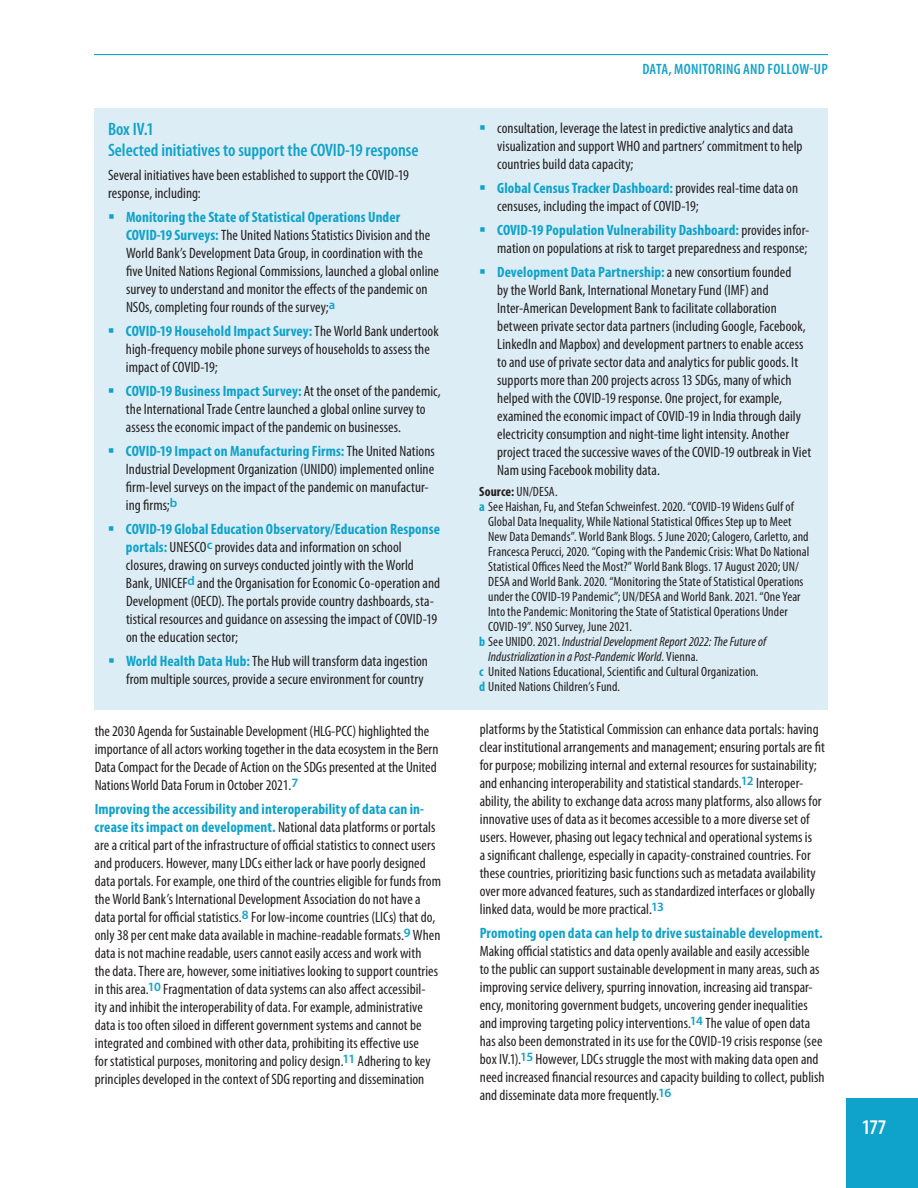
<style>
.page{position:relative;width:918px;height:1188px;background:#fff}
.page>*{position:absolute;margin:0;border:0;box-sizing:border-box;transform-origin:0 0}
.t1{font:600 condensed 21px "Myriad Pro";color:#fff}
.t2{font:600 condensed 18px/21px "Myriad Pro";color:#0fa2cb}
.t3{font:condensed 15px/18px "Myriad Pro";letter-spacing:.005em;color:#231f20}
.t4{font:700 condensed 15px "Myriad Pro";letter-spacing:.005em;color:#0fa2cb}
.t5{font:600 condensed 15px "Myriad Pro";letter-spacing:.02em;color:#0fa2cb}
.t6{font:condensed 13.5px "Myriad Pro";letter-spacing:.005em;color:#231f20}
.t7{font:italic condensed 13.5px "Myriad Pro";letter-spacing:.005em;color:#231f20}
.s1{font-weight:700;color:#0fa2cb}
.s2{font-weight:700}
.s3{font-weight:700;font-style:normal;color:#0fa2cb}
.s4{font-style:normal}
</style>
<div class="page">
<hr style="left:94px;top:54px;width:734px;height:1px;background:#0fa2cb">
<div style="left:847px;top:1098px;width:71px;height:90px;background:#0fa2cb"></div>
<div style="left:94px;top:108px;width:734px;height:602px;background:#ddedf5"></div>
<p class="t2" style="left:108px;top:118px;width:312px">Box IV.1<br>Selected initiatives to support the COVID-19 response</p>
<p class="t3" style="left:108px;top:166px;width:302px">Several initiatives have been established to support the COVID-19 response, including:</p>
<p class="t3" style="left:126px;top:208px;width:315px"><span class="s1">Monitoring the State of Statistical Operations Under COVID-19 Surveys:</span> The United Nations Statistics Division and the World Bank’s Development Data Group, in coordination with the five United Nations Regional Commissions, launched a global online survey to understand and monitor the effects of the pandemic on NSOs, completing four rounds of the survey;<sup>a</sup></p>
<p class="t3" style="left:126px;top:322px;width:314px"><span class="s1">COVID-19 Household Impact Survey:</span> The World Bank undertook high-frequency mobile phone surveys of households to assess the impact of COVID-19;</p>
<p class="t3" style="left:126px;top:382px;width:316px"><span class="s1">COVID-19 Business Impact Survey:</span> At the onset of the pandemic, the International Trade Centre launched a global online survey to assess the economic impact of the pandemic on businesses.</p>
<p class="t3" style="left:126px;top:442px;width:310px"><span class="s1">COVID-19 Impact on Manufacturing Firms:</span> The United Nations Industrial Development Organization (UNIDO) implemented online firm-level surveys on the impact of the pandemic on manufactur&shy;ing firms;<sup>b</sup></p>
<p class="t3" style="left:126px;top:520px;width:316px"><span class="s1">COVID-19 Global Education Observatory/Education Response portals:</span> UNESCO<sup>c</sup> provides data and information on school closures, drawing on surveys conducted jointly with the World Bank, UNICEF<sup>d</sup> and the Organisation for Economic Co-operation and Development (OECD). The portals provide country dashboards, sta&shy;tistical resources and guidance on assessing the impact of COVID-19 on the education sector;</p>
<p class="t3" style="left:126px;top:652px;width:304px"><span class="s1">World Health Data Hub:</span> The Hub will transform data ingestion from multiple sources, provide a secure environment for country</p>
<p class="t3" style="left:95px;top:722px;width:345px">the 2030 Agenda for Sustainable Development (HLG-PCC) highlighted the importance of all actors working together in the data ecosystem in the Bern Data Compact for the Decade of Action on the SDGs presented at the United Nations World Data Forum in October 2021.<sup>7</sup></p>
<p class="t3" style="left:95px;top:800px;width:348px"><span class="s1">Improving the accessibility and interoperability of data can in&shy;crease its impact on development.</span> National data platforms or portals are a critical part of the infrastructure of official statistics to connect users and producers. However, many LDCs either lack or have poorly designed data portals. For example, one third of the countries eligible for funds from the World Bank’s International Development Association do not have a data portal for official statistics.<sup>8</sup> For low-income countries (LICs) that do, only 38 per cent make data available in machine-readable formats.<sup>9</sup> When data is not machine readable, users cannot easily access and work with<br>the data. There are, however, some initiatives looking to support countries in this area.<sup>10</sup> Fragmentation of data systems can also affect accessibil&shy;ity and inhibit the interoperability of data. For example, administrative data is too often siloed in different government systems and cannot be integrated and combined with other data, prohibiting its effective use<br>for statistical purposes, monitoring and policy design.<sup>11</sup> Adhering to key principles developed in the context of SDG reporting and dissemination</p>
<p class="t5" style="left:642px;top:60px;width:187px">DATA, MONITORING AND FOLLOW-UP</p>
<p class="t3" style="left:497px;top:119px;width:307px">consultation, leverage the latest in predictive analytics and data visualization and support WHO and partners’ commitment to help countries build data capacity;</p>
<p class="t3" style="left:497px;top:179px;width:302px"><span class="s1">Global Census Tracker Dashboard:</span> provides real-time data on censuses, including the impact of COVID-19;</p>
<p class="t3" style="left:497px;top:221px;width:314px"><span class="s1">COVID-19 Population Vulnerability Dashboard:</span> provides infor&shy;mation on populations at risk to target preparedness and response;</p>
<p class="t3" style="left:497px;top:263px;width:315px"><span class="s1">Development Data Partnership:</span> a new consortium founded<br>by the World Bank, International Monetary Fund (IMF) and Inter-American Development Bank to facilitate collaboration between private sector data partners (including Google, Facebook, LinkedIn and Mapbox) and development partners to enable access to and use of private sector data and analytics for public goods. It supports more than 200 projects across 13 SDGs, many of which helped with the COVID-19 response. One project, for example, examined the economic impact of COVID-19 in India through daily electricity consumption and night-time light intensity. Another project traced the successive waves of the COVID-19 outbreak in Viet Nam using Facebook mobility data.</p>
<p class="t6" style="left:479px;top:483px;width:80px"><span class="s2">Source:</span> UN/DESA.</p>
<p class="t6" style="left:479px;top:498px;width:316px"><span class="s1">a</span> See Haishan, Fu, and Stefan Schweinfest. 2020. “COVID-19 Widens Gulf of</p>
<p class="t6" style="left:488px;top:513px;width:305px">Global Data Inequality, While National Statistical Offices Step up to Meet</p>
<p class="t6" style="left:488px;top:528px;width:322px">New Data Demands”. World Bank Blogs. 5 June 2020; Calogero, Carletto, and</p>
<p class="t6" style="left:488px;top:543px;width:323px">Francesca Perucci, 2020. “Coping with the Pandemic Crisis: What Do National</p>
<p class="t6" style="left:488px;top:558px;width:312px">Statistical Offices Need the Most?” World Bank Blogs. 17 August 2020; UN/</p>
<p class="t6" style="left:488px;top:573px;width:317px">DESA and World Bank. 2020. “Monitoring the State of Statistical Operations</p>
<p class="t6" style="left:488px;top:588px;width:314px">under the COVID-19 Pandemic”; UN/DESA and World Bank. 2021. “One Year</p>
<p class="t6" style="left:488px;top:603px;width:301px">Into the Pandemic: Monitoring the State of Statistical Operations Under</p>
<p class="t6" style="left:488px;top:618px;width:145px">COVID-19”. NSO Survey, June 2021.</p>
<p class="t7" style="left:479px;top:633px;width:288px"><span class="s3">b</span> <span class="s4">See UNIDO. 2021.</span> Industrial Development Report 2022: The Future of</p>
<p class="t7" style="left:488px;top:648px;width:212px">Industrialization in a Post-Pandemic World<span class="s4">. Vienna.</span></p>
<p class="t6" style="left:479px;top:663px;width:281px"><span class="s1">c</span> United Nations Educational, Scientific and Cultural Organization.</p>
<p class="t6" style="left:479px;top:678px;width:142px"><span class="s1">d</span> United Nations Children’s Fund.</p>
<p class="t3" style="left:480px;top:720px;width:347px">platforms by the Statistical Commission can enhance data portals: having clear institutional arrangements and management; ensuring portals are fit for purpose; mobilizing internal and external resources for sustainability; and enhancing interoperability and statistical standards.<sup>12</sup> Interoper&shy;ability, the ability to exchange data across many platforms, also allows for innovative uses of data as it becomes accessible to a more diverse set of users. However, phasing out legacy technical and operational systems is<br>a significant challenge, especially in capacity-constrained countries. For these countries, prioritizing basic functions such as metadata availability over more advanced features, such as standardized interfaces or globally linked data, would be more practical.<sup>13</sup></p>
<p class="t4" style="left:480px;top:924px;width:344px">Promoting open data can help to drive sustainable development.</p>
<p class="t3" style="left:480px;top:942px;width:346px">Making official statistics and data openly available and easily accessible<br>to the public can support sustainable development in many areas, such as improving service delivery, spurring innovation, increasing aid transpar&shy;ency, monitoring government budgets, uncovering gender inequalities and improving targeting policy interventions.<sup>14</sup> The value of open data has also been demonstrated in its use for the COVID-19 crisis response (see box IV.1).<sup>15</sup> However, LDCs struggle the most with making data open and need increased financial resources and capacity building to collect, publish and disseminate data more frequently.<sup>16</sup></p>
<h1 class="t1" style="left:862px;top:1114px;width:26px">177</h1>
</div>
